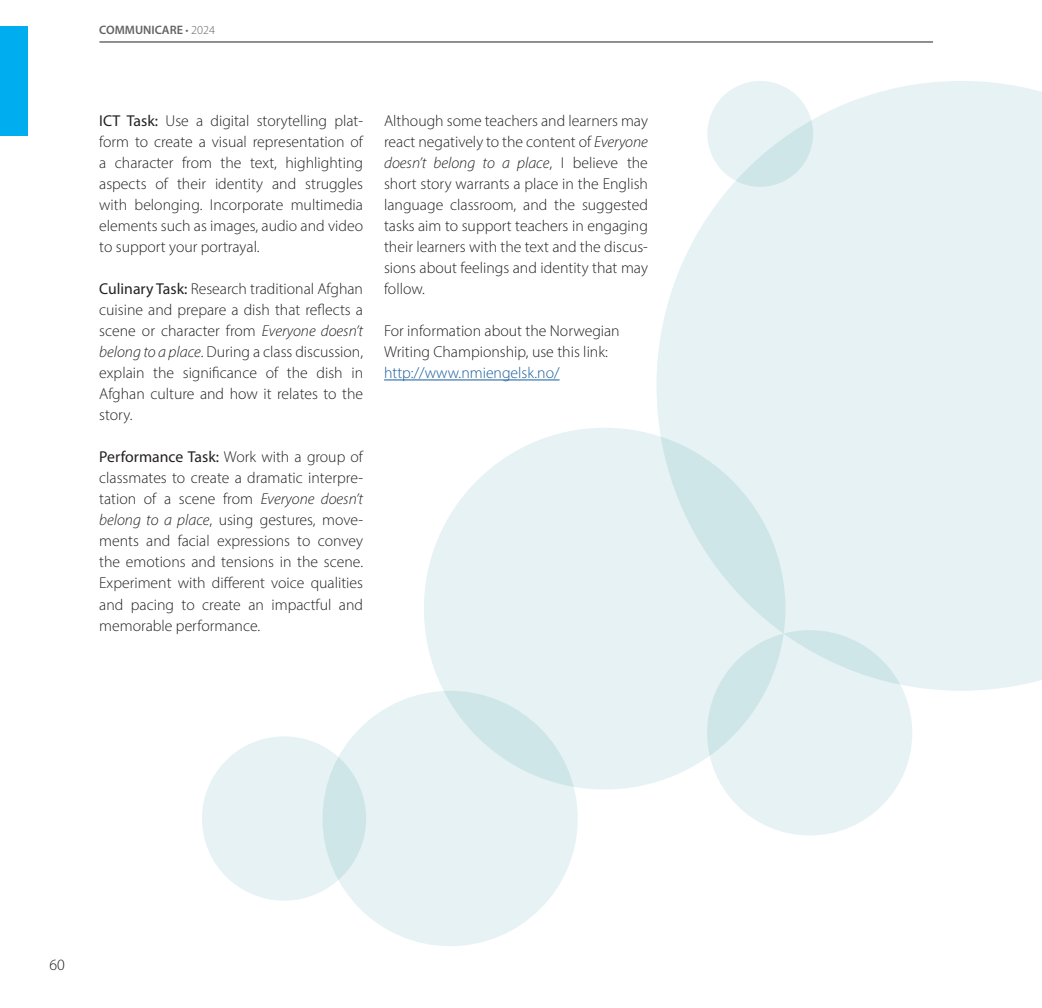
<style>
.page{position:relative;width:1042px;height:1008px;background:#fff}
.page>*{position:absolute;margin:0;border:0;box-sizing:border-box;transform-origin:0 0}
.t1{font:300 15.75px/21px "Myriad Pro";color:#231f20;text-align:justify}
.t2{font:300 15.75px "Myriad Pro";color:#175d9e}
.t3{font:600 12.25px "Myriad Pro";color:#636366}
.s1{font-weight:300}
.s2{font-weight:400}
.s3{font-style:italic}
</style>
<div class="page">
<hr style="left:99px;top:42px;width:834px;height:1px;background:#231f20">
<div style="left:0;top:26px;width:27px;height:110px;background:#00aeef"></div>
<hr style="left:384px;top:379px;width:175px;height:1px;background:#175d9e">
<div style="left:424px;top:427px;width:361px;height:362px;background:#e6f2f4;border-radius:50%"></div>
<svg style="left:707px;top:630px;width:205px;height:205px;background:#e4f0f3"></svg>
<div style="left:202px;top:736px;width:164px;height:164px;background:#e6f2f4;border-radius:50%"></div>
<svg style="left:322px;top:690px;width:256px;height:255px;background:#e2eff2"></svg>
<svg style="left:656px;top:81px;width:386px;height:609px;background:#e5f1f3"></svg>
<p class="t3" style="left:99px;top:24px;width:117px">COMMUNICARE <span class="s1">• 2024</span></p>
<p class="t1" style="left:99px;top:110px;width:265px"><span class="s2">ICT Task:</span> Use a digital storytelling plat&shy;form to create a visual representation of a character from the text, highlighting aspects of their identity and struggles with belonging. Incorporate multimedia elements such as images, audio and video to support your portrayal.</p>
<p class="t1" style="left:99px;top:278px;width:265px"><span class="s2">Culinary Task:</span> Research traditional Afghan cuisine and prepare a dish that reflects a scene or character from <span class="s3">Everyone doesn’t belong to a place</span>. During a class discussion, explain the significance of the dish in Afghan culture and how it relates to the story.</p>
<p class="t1" style="left:99px;top:446px;width:265px"><span class="s2">Performance Task:</span> Work with a group of classmates to create a dramatic interpre&shy;tation of a scene from <span class="s3">Everyone doesn’t belong to a place</span>, using gestures, move&shy;ments and facial expressions to convey the emotions and tensions in the scene.<br>Experiment with different voice qualities and pacing to create an impactful and memorable performance.</p>
<p class="t1" style="left:384px;top:110px;width:265px">Although some teachers and learners may react negatively to the content of <span class="s3">Everyone doesn’t belong to a place</span>, I believe the short story warrants a place in the English language classroom, and the suggested tasks aim to support teachers in engaging their learners with the text and the discus&shy;sions about feelings and identity that may follow.</p>
<p class="t1" style="left:384px;top:320px;width:237px">For information about the Norwegian<br>Writing Championship, use this link:</p>
<p class="t2" style="left:384px;top:363px;width:177px">http://www.nmiengelsk.no/</p>
<p class="t1" style="left:50px;top:953px;width:17px">60</p>
</div>
